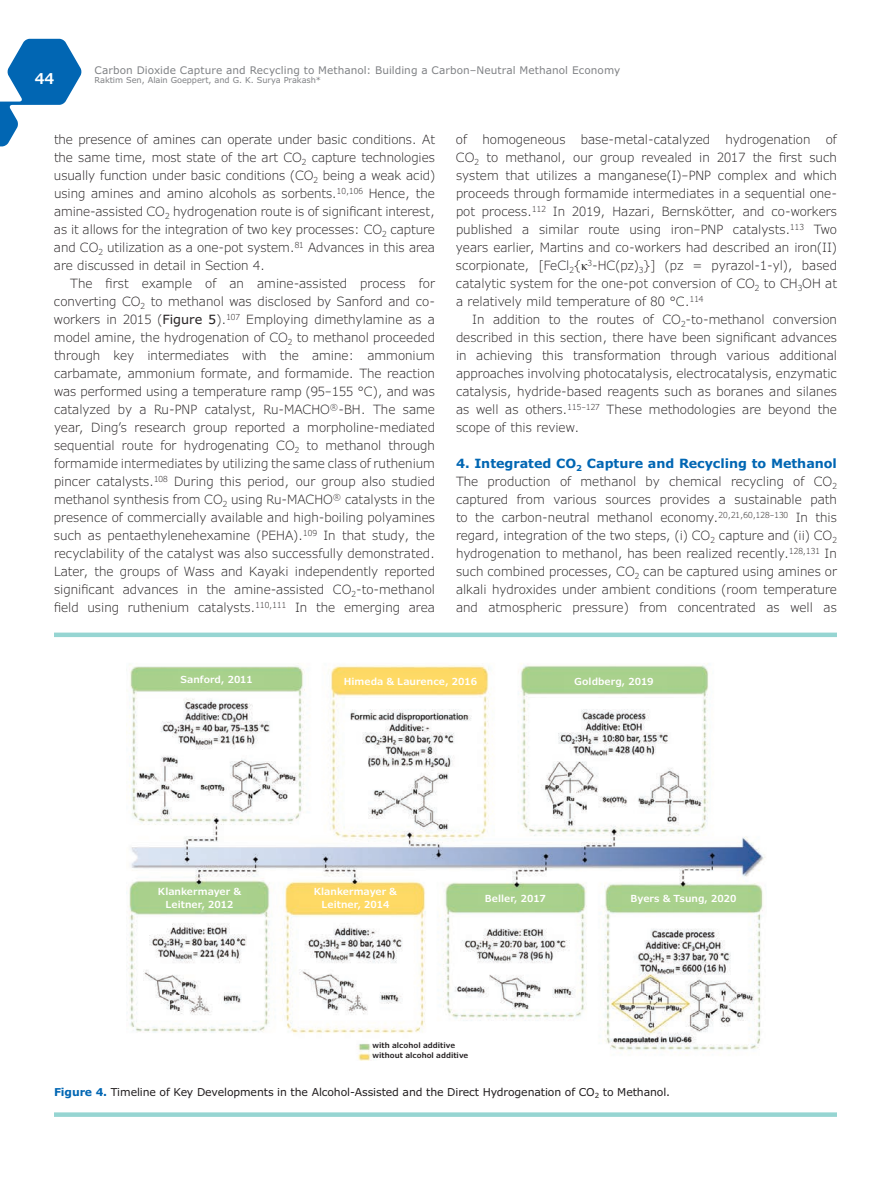
<style>
.page{position:relative;width:891px;height:1188px;background:#fff}
.page>*{position:absolute;margin:0;border:0;box-sizing:border-box;transform-origin:0 0}
.t1{font:600 15px "Verdana Pro";color:#fff}
.t2{font:300 12.75px/18px "Verdana Pro";color:#231f20;text-align:justify}
.t3{font:10.8px "Verdana Pro";letter-spacing:-.01em;color:#231f20}
.t4{font:10.5px "Verdana Pro";letter-spacing:.005em;color:#808285}
.t5{font:600 9.75px/13.5px "Verdana Pro";color:#fff;text-align:center}
.t6{font:8.25px "Verdana Pro";letter-spacing:-.01em;color:#808285}
.t7{font:600 7.5px/9.6px "Verdana Pro";letter-spacing:.005em;color:#231f20}
.s1{font-weight:400}
.s2{font-family:"Times New Roman";font-weight:400}
.s3{font-weight:700;color:#0166b3}
</style>
<div class="page">
<svg style="left:0;top:39px;width:82px;height:107px"></svg>
<img style="left:126px;top:663px;width:640px;height:398px">
<hr style="left:54px;top:633px;width:783px;height:4px;background:#96d5d2">
<div style="left:54px;top:1112px;width:783px;height:5px;background:#96d5d2"></div>
<p class="t1" style="left:35px;top:69px;width:21px">44</p>
<p class="t4" style="left:94px;top:63px;width:527px">Carbon Dioxide Capture and Recycling to Methanol: Building a Carbon–Neutral Methanol Economy</p>
<p class="t6" style="left:94px;top:75px;width:228px">Raktim Sen, Alain Goeppert, and G. K. Surya Prakash*</p>
<p class="t2" style="left:54px;top:131px;width:383px">the presence of amines can operate under basic conditions. At the same time, most state of the art CO<sub>2</sub> capture technologies usually function under basic conditions (CO<sub>2</sub> being a weak acid) using amines and amino alcohols as sorbents.<sup>10,106</sup> Hence, the amine-assisted CO<sub>2</sub> hydrogenation route is of significant interest, as it allows for the integration of two key processes: CO<sub>2</sub> capture and CO<sub>2</sub> utilization as a one-pot system.<sup>81</sup> Advances in this area are discussed in detail in Section 4.</p>
<p class="t2" style="left:54px;top:275px;width:383px;text-indent:16px">The first example of an amine-assisted process for converting CO<sub>2</sub> to methanol was disclosed by Sanford and co&shy;workers in 2015 (<span class="s1">Figure 5</span>).<sup>107</sup> Employing dimethylamine as a model amine, the hydrogenation of CO<sub>2</sub> to methanol proceeded through key intermediates with the amine: ammonium carbamate, ammonium formate, and formamide. The reaction was performed using a temperature ramp (95–155 °C), and was catalyzed by a Ru-PNP catalyst, Ru-MACHO<sup>®</sup>-BH. The same year, Ding’s research group reported a morpholine-mediated sequential route for hydrogenating CO<sub>2</sub> to methanol through formamide intermediates by utilizing the same class of ruthenium pincer catalysts.<sup>108</sup> During this period, our group also studied methanol synthesis from CO<sub>2</sub> using Ru-MACHO<sup>®</sup> catalysts in the presence of commercially available and high-boiling polyamines such as pentaethylenehexamine (PEHA).<sup>109</sup> In that study, the recyclability of the catalyst was also successfully demonstrated.<br>Later, the groups of Wass and Kayaki independently reported significant advances in the amine-assisted CO<sub>2</sub>-to-methanol field using ruthenium catalysts.<sup>110,111</sup> In the emerging area</p>
<p class="t2" style="left:456px;top:131px;width:383px">of homogeneous base-metal-catalyzed hydrogenation of CO<sub>2</sub> to methanol, our group revealed in 2017 the first such system that utilizes a manganese(I)–PNP complex and which proceeds through formamide intermediates in a sequential one&shy;pot process.<sup>112</sup> In 2019, Hazari, BernskÖtter, and co-workers published a similar route using iron–PNP catalysts.<sup>113</sup> Two years earlier, Martins and co-workers had described an iron(II) scorpionate, [FeCl<sub>2</sub>{<span class="s2">κ</span><sup>3</sup>-HC(pz)<sub>3</sub>}] (pz = pyrazol-1-yl), based catalytic system for the one-pot conversion of CO<sub>2</sub> to CH<sub>3</sub>OH at a relatively mild temperature of 80 °C.<sup>114</sup></p>
<p class="t2" style="left:456px;top:311px;width:383px;text-indent:16px">In addition to the routes of CO<sub>2</sub>-to-methanol conversion described in this section, there have been significant advances in achieving this transformation through various additional approaches involving photocatalysis, electrocatalysis, enzymatic catalysis, hydride-based reagents such as boranes and silanes as well as others.<sup>115–127</sup> These methodologies are beyond the scope of this review.</p>
<p class="t2" style="left:456px;top:455px;width:383px"><span class="s3">4. Integrated CO</span><sub>2</sub> <span class="s3">Capture and Recycling to Methanol </span>The production of methanol by chemical recycling of CO<sub>2 </sub>captured from various sources provides a sustainable path to the carbon-neutral methanol economy.<sup>20,21,60,128–130</sup> In this regard, integration of the two steps, (i) CO<sub>2</sub> capture and (ii) CO<sub>2 </sub>hydrogenation to methanol, has been realized recently.<sup>128,131</sup> In such combined processes, CO<sub>2</sub> can be captured using amines or alkali hydroxides under ambient conditions (room temperature and atmospheric pressure) from concentrated as well as</p>
<p class="t5" style="left:180px;top:673px;width:74px">Sanford, 2011</p>
<p class="t5" style="left:344px;top:675px;width:135px">Himeda &amp; Laurence, 2016</p>
<p class="t5" style="left:574px;top:675px;width:81px">Goldberg, 2019</p>
<p class="t5" style="left:158px;top:885px;width:85px">Klankermayer &amp;<br>Leitner, 2012</p>
<p class="t5" style="left:314px;top:885px;width:85px">Klankermayer &amp;<br>Leitner, 2014</p>
<p class="t5" style="left:485px;top:892px;width:62px">Beller, 2017</p>
<p class="t5" style="left:631px;top:892px;width:108px">Byers &amp; Tsung, 2020</p>
<p class="t7" style="left:373px;top:1041px;width:97px">with alcohol additive without alcohol additive</p>
<p class="t3" style="left:54px;top:1085px;width:618px"><span class="s3">Figure 4.</span> Timeline of Key Developments in the Alcohol-Assisted and the Direct Hydrogenation of CO<sub>2</sub> to Methanol.</p>
</div>
